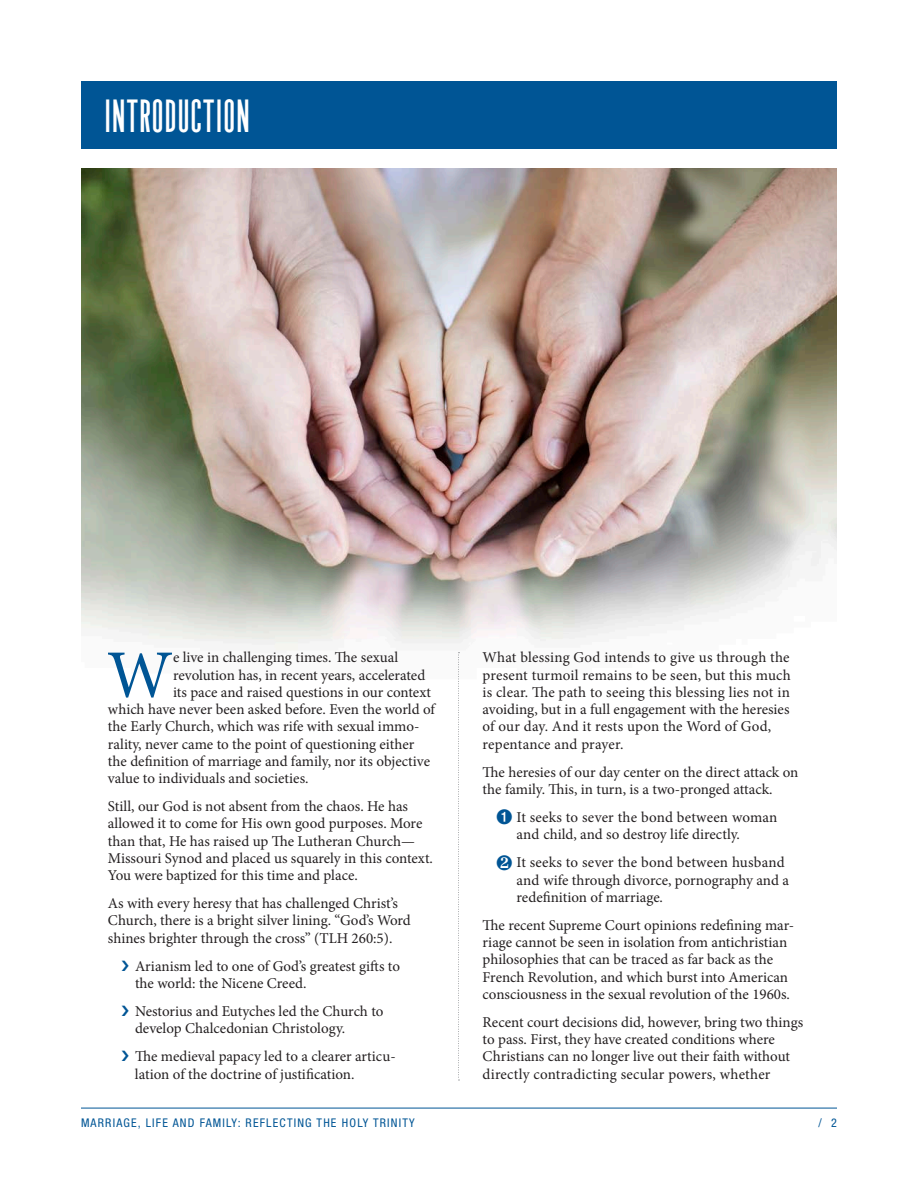
<style>
.page{position:relative;width:918px;height:1188px;background:#fff}
.page>*{position:absolute;margin:0;border:0;box-sizing:border-box;transform-origin:0 0}
.Body_Text{font:68.1px "Minion Pro";color:#005595}
.t1{font:700 36px "The National";letter-spacing:.05em;color:#fff}
.Body_Text-2{font:15px/17.2px "Minion Pro";color:#231f20}
.t2{font:condensed 12px "Helvetica Neue LT Std";letter-spacing:.1em;color:#005595}
.s1{color:#005595}
</style>
<div class="page">
<hr style="left:81px;top:1108px;width:756px;height:1px;background:#005595">
<img style="left:81px;top:168px;width:756px;height:486px">
<svg style="left:458px;top:652px;width:1px;height:429px"></svg>
<div style="left:81px;top:81px;width:756px;height:67px;background:#005595"></div>
<p class="t1" style="left:105px;top:92px;width:146px">INTRODUCTION</p>
<p class="Body_Text" style="left:107px;top:630px;width:68px">W</p>
<p class="Body_Text-2" style="left:173px;top:649px;width:227px">e live in challenging times. The sexual</p>
<p class="Body_Text-2" style="left:173px;top:666px;width:254px">revolution has, in recent years, accelerated</p>
<p class="Body_Text-2" style="left:173px;top:684px;width:259px">its pace and raised questions in our context</p>
<p class="Body_Text-2" style="left:108px;top:701px;width:328px">which have never been asked before. Even the world of</p>
<p class="Body_Text-2" style="left:108px;top:718px;width:313px">the Early Church, which was rife with sexual immo-</p>
<p class="Body_Text-2" style="left:108px;top:735px;width:308px">rality, never came to the point of questioning either</p>
<p class="Body_Text-2" style="left:108px;top:753px;width:324px">the definition of marriage and family, nor its objective</p>
<p class="Body_Text-2" style="left:108px;top:770px;width:202px">value to individuals and societies.</p>
<p class="Body_Text-2" style="left:108px;top:798px;width:327px">Still, our God is not absent from the chaos. He has allowed it to come for His own good purposes. More than that, He has raised up The Lutheran Church— Missouri Synod and placed us squarely in this context.<br>You were baptized for this time and place.</p>
<p class="Body_Text-2" style="left:108px;top:895px;width:304px">As with every heresy that has challenged Christ’s<br>Church, there is a bright silver lining. “God’s Word shines brighter through the cross” (TLH 260:5).</p>
<p class="Body_Text-2" style="left:135px;top:957px;width:267px">Arianism led to one of God’s greatest gifts to the world: the Nicene Creed.</p>
<p class="Body_Text-2" style="left:135px;top:1003px;width:250px">Nestorius and Eutyches led the Church to develop Chalcedonian Christology.</p>
<p class="Body_Text-2" style="left:135px;top:1048px;width:262px">The medieval papacy led to a clearer articu&shy;lation of the doctrine of justification.</p>
<p class="Body_Text-2" style="left:483px;top:649px;width:310px">What blessing God intends to give us through the present turmoil remains to be seen, but this much is clear. The path to seeing this blessing lies not in avoiding, but in a full engagement with the heresies of our day. And it rests upon the Word of God, repentance and prayer.</p>
<p class="Body_Text-2" style="left:483px;top:763px;width:317px">The heresies of our day center on the direct attack on the family. This, in turn, is a two-pronged attack.</p>
<p class="Body_Text-2" style="left:517px;top:809px;width:262px;text-indent:-20px"><span class="s1">➊</span> It seeks to sever the bond between woman and child, and so destroy life directly.</p>
<p class="Body_Text-2" style="left:517px;top:854px;width:274px;text-indent:-20px"><span class="s1">❷</span> It seeks to sever the bond between husband and wife through divorce, pornography and a redefinition of marriage.</p>
<p class="Body_Text-2" style="left:483px;top:916px;width:313px">The recent Supreme Court opinions redefining mar&shy;riage cannot be seen in isolation from antichristian philosophies that can be traced as far back as the French Revolution, and which burst into American consciousness in the sexual revolution of the 1960s.</p>
<p class="Body_Text-2" style="left:483px;top:1014px;width:322px">Recent court decisions did, however, bring two things to pass. First, they have created conditions where Christians can no longer live out their faith without directly contradicting secular powers, whether</p>
<p class="t2" style="left:81px;top:1116px;width:335px">MARRIAGE, LIFE AND FAMILY: REFLECTING THE HOLY TRINITY</p>
<p class="t2" style="left:819px;top:1116px;width:20px">/ 2</p>
</div>
